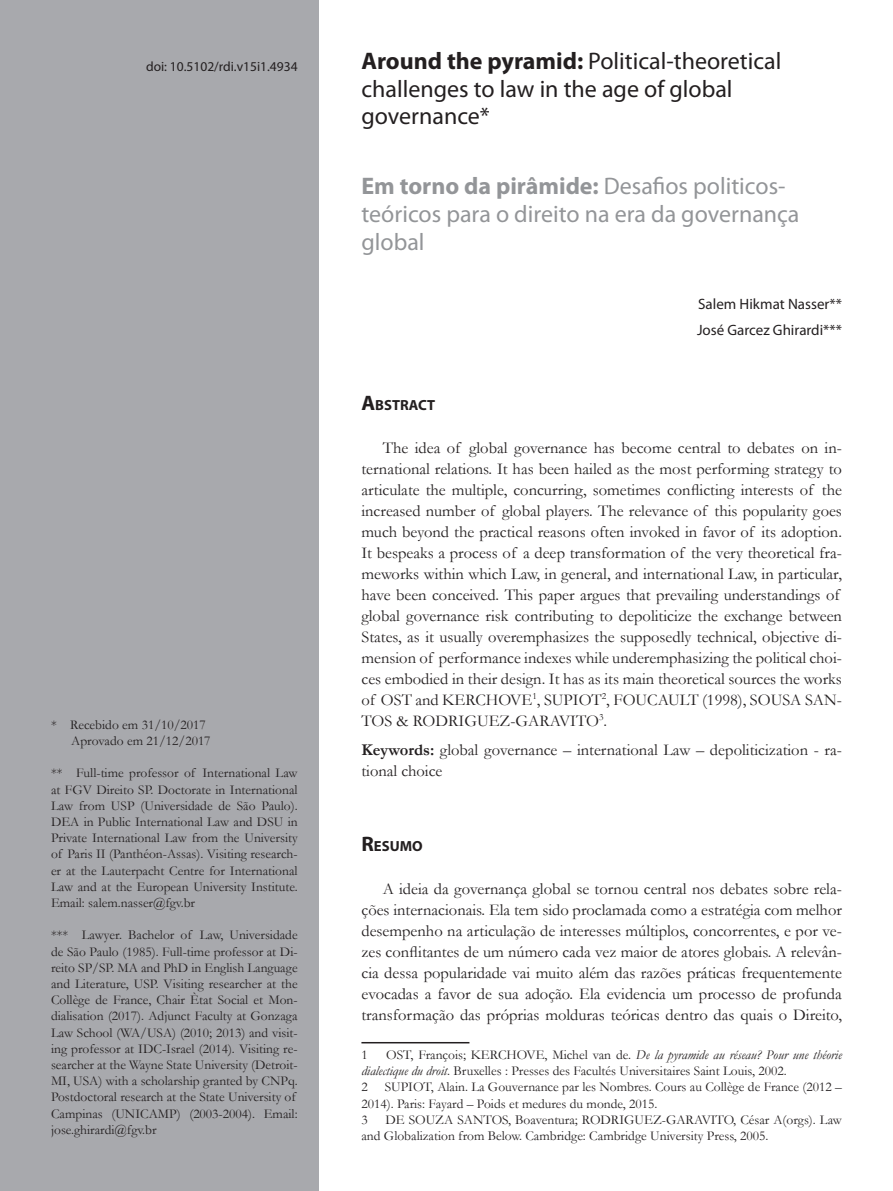
<style>
.page{position:relative;width:893px;height:1191px;background:#fff}
.page>*{position:absolute;margin:0;border:0;box-sizing:border-box;transform-origin:0 0}
.Tit{font:24px/27.6px "Myriad Pro";color:#231f20}
.Tit2{font:24px/27.6px "Myriad Pro";color:#939598}
.texto{font:16.5px/21px "Garamond";color:#231f20}
.text_sem_recuo{font:16.5px/21px "Garamond";color:#231f20}
.Myriad_10{font:15px "Myriad Pro";color:#231f20}
.Subt_resumo{font:700 14.7px "Myriad Pro";color:#231f20}
.rodape{font:13.5px/16.2px "Garamond";color:#231f20}
.Doi{font:13.5px "Myriad Pro";color:#231f20}
.s1{font-weight:700}
.s2{font-size:21px}
.s3{font-style:italic}
</style>
<div class="page">
<div style="left:0;top:0;width:319px;height:1191px;background:#a8a9ad"></div>
<hr style="left:361px;top:1042px;width:108px;height:1px;background:#231f20">
<p class="Doi" style="left:146px;top:58px;width:153px">doi: 10.5102/rdi.v15i1.4934</p>
<p class="Tit" style="left:361px;top:47px;width:421px"><span class="s1">Around the pyramid:</span> Political-theoretical challenges to law in the age of global governance*</p>
<p class="Tit2" style="left:361px;top:172px;width:440px"><span class="s1">Em torno da pirâmide:</span> Desafios politicos&shy;teóricos para o direito na era da governança global</p>
<p class="rodape" style="left:51px;top:716px;width:156px">* Recebido em 31/10/2017</p>
<p class="rodape" style="left:71px;top:732px;width:141px">Aprovado em 21/12/2017</p>
<p class="rodape" style="left:51px;top:764px;width:248px;text-align:justify">** Full-time professor of International Law at FGV Direito SP. Doctorate in International Law from USP (Universidade de São Paulo).<br>DEA in Public International Law and DSU in Private International Law from the University of Paris II (Panthéon-Assas). Visiting research&shy;er at the Lauterpacht Centre for International Law and at the European University Institute.<br>Email: salem.nasser@fgv.br</p>
<p class="rodape" style="left:51px;top:926px;width:248px">*** Lawyer. Bachelor of Law, Universidade de São Paulo (1985). Full-time professor at Di&shy;reito SP/SP. MA and PhD in English Language and Literature, USP. Visiting researcher at the Collège de France, Chair Ètat Social et Mon&shy;dialisation (2017). Adjunct Faculty at Gonzaga Law School (WA/USA) (2010; 2013) and visit&shy;ing professor at IDC-Israel (2014). Visiting re&shy;searcher at the Wayne State University (Detroit-MI, USA) with a scholarship granted by CNPq.<br>Postdoctoral research at the State University of Campinas (UNICAMP) (2003-2004). Email: jose.ghirardi@fgv.br</p>
<p class="Myriad_10" style="left:698px;top:295px;width:145px">Salem Hikmat Nasser**</p>
<p class="Myriad_10" style="left:697px;top:321px;width:146px">José Garcez Ghirardi***</p>
<p class="Subt_resumo" style="left:361px;top:396px;width:75px"><span class="s2">A</span>BSTRACT</p>
<p class="texto" style="left:361px;top:436px;width:482px;text-indent:21px">The idea of global governance has become central to debates on in&shy;ternational relations. It has been hailed as the most performing strategy to articulate the multiple, concurring, sometimes conflicting interests of the increased number of global players. The relevance of this popularity goes much beyond the practical reasons often invoked in favor of its adoption.<br>It bespeaks a process of a deep transformation of the very theoretical fra&shy;meworks within which Law, in general, and international Law, in particular, have been conceived. This paper argues that prevailing understandings of global governance risk contributing to depoliticize the exchange between States, as it usually overemphasizes the supposedly technical, objective di&shy;mension of performance indexes while underemphasizing the political choi&shy;ces embodied in their design. It has as its main theoretical sources the works of OST and KERCHOVE<sup>1</sup>, SUPIOT<sup>2</sup>, FOUCAULT (1998), SOUSA SAN-TOS &amp; RODRIGUEZ-GARAVITO<sup>3</sup>.</p>
<p class="text_sem_recuo" style="left:361px;top:739px;width:482px"><span class="s1">Keywords:</span> global governance – international Law – depoliticization - ra&shy;tional choice</p>
<p class="Subt_resumo" style="left:361px;top:837px;width:63px"><span class="s2">R</span>ESUMO</p>
<p class="texto" style="left:361px;top:877px;width:482px;text-align:justify;text-indent:21px">A ideia da governança global se tornou central nos debates sobre rela&shy;ções internacionais. Ela tem sido proclamada como a estratégia com melhor desempenho na articulação de interesses múltiplos, concorrentes, e por ve&shy;zes conflitantes de um número cada vez maior de atores globais. A relevân&shy;cia dessa popularidade vai muito além das razões práticas frequentemente evocadas a favor de sua adoção. Ela evidencia um processo de profunda transformação das próprias molduras teóricas dentro das quais o Direito,</p>
<p class="rodape" style="left:361px;top:1046px;width:8px">1</p>
<p class="rodape" style="left:361px;top:1046px;width:482px;text-indent:25px">OST, François; KERCHOVE, Michel van de. <span class="s3">De la pyramide au réseau? Pour une théorie dialectique du droit</span>. Bruxelles : Presses des Facultés Universitaires Saint Louis, 2002.</p>
<p class="rodape" style="left:361px;top:1078px;width:8px">2</p>
<p class="rodape" style="left:361px;top:1078px;width:482px;text-indent:23px">SUPIOT, Alain. La Gouvernance par les Nombres. Cours au Collège de France (2012 –<br>2014). Paris: Fayard – Poids et medures du monde, 2015.</p>
<p class="rodape" style="left:361px;top:1111px;width:8px">3</p>
<p class="rodape" style="left:361px;top:1111px;width:482px;text-indent:24px">DE SOUZA SANTOS, Boaventura; RODRIGUEZ-GARAVITO, César A(orgs). Law and Globalization from Below. Cambridge: Cambridge University Press, 2005.</p>
</div>
